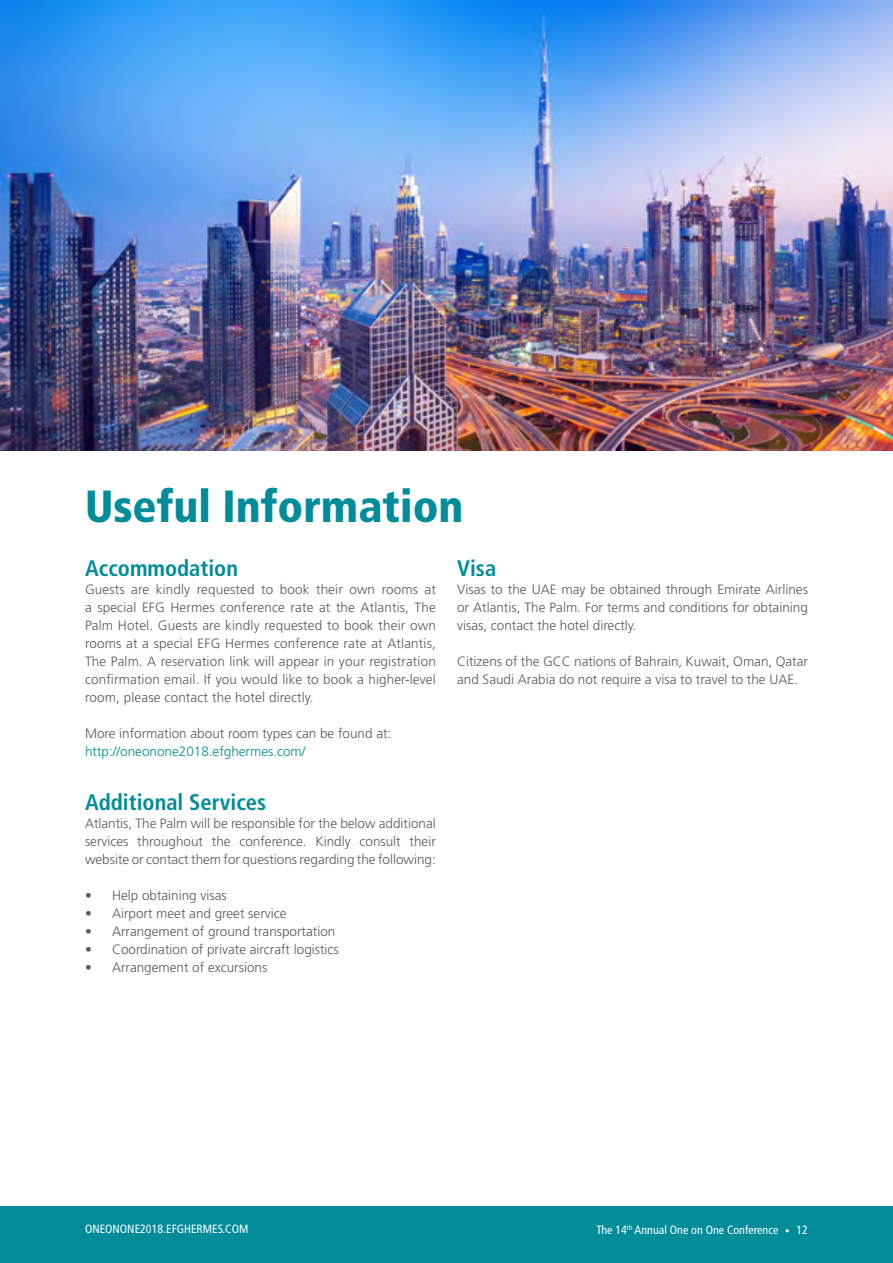
<style>
.page{position:relative;width:893px;height:1263px;background:#fff}
.page>*{position:absolute;margin:0;border:0;box-sizing:border-box;transform-origin:0 0}
.t1{font:900 condensed 45px "Frutiger LT Std";color:#008c99}
.t2{font:700 condensed 22.5px "Frutiger LT Std";color:#008c99}
.t3{font:300 13.5px/18px "Frutiger LT Std";color:#58595b;text-align:justify}
.t4{font:300 13.5px "Frutiger LT Std";color:#008c99}
.t5{font:condensed 12px "Frutiger LT Std";color:#fff}
.s1{font-weight:300;font-size:9px}
</style>
<div class="page">
<div style="left:0;top:1206px;width:893px;height:57px;background:#008c99"></div>
<img style="left:0;top:0;width:893px;height:450px">
<h1 class="t1" style="left:85px;top:479px;width:380px">Useful Information</h1>
<h2 class="t2" style="left:85px;top:555px;width:154px">Accommodation</h2>
<p class="t3" style="left:85px;top:581px;width:352px">Guests are kindly requested to book their own rooms at a special EFG Hermes conference rate at the Atlantis, The Palm Hotel. Guests are kindly requested to book their own rooms at a special EFG Hermes conference rate at Atlantis, The Palm. A reservation link will appear in your registration confirmation email. If you would like to book a higher-level room, please contact the hotel directly.</p>
<p class="t3" style="left:85px;top:725px;width:308px">More information about room types can be found at:</p>
<p class="t4" style="left:85px;top:744px;width:222px">http://oneonone2018.efghermes.com/</p>
<h2 class="t2" style="left:85px;top:789px;width:183px">Additional Services</h2>
<p class="t3" style="left:85px;top:815px;width:352px">Atlantis, The Palm will be responsible for the below additional services throughout the conference. Kindly consult their website or contact them for questions regarding the following:</p>
<p class="t3" style="left:85px;top:887px;width:143px">• Help obtaining visas</p>
<p class="t3" style="left:85px;top:905px;width:203px">• Airport meet and greet service</p>
<p class="t3" style="left:85px;top:923px;width:252px">• Arrangement of ground transportation</p>
<p class="t3" style="left:85px;top:941px;width:255px">• Coordination of private aircraft logistics</p>
<p class="t3" style="left:85px;top:959px;width:184px">• Arrangement of excursions</p>
<h2 class="t2" style="left:457px;top:555px;width:41px">Visa</h2>
<p class="t3" style="left:457px;top:581px;width:352px">Visas to the UAE may be obtained through Emirate Airlines or Atlantis, The Palm. For terms and conditions for obtaining visas, contact the hotel directly.</p>
<p class="t3" style="left:457px;top:653px;width:352px">Citizens of the GCC nations of Bahrain, Kuwait, Oman, Qatar and Saudi Arabia do not require a visa to travel to the UAE.</p>
<p class="t5" style="left:85px;top:1222px;width:156px">oneonone2018.efghermes.COM</p>
<p class="t5" style="left:597px;top:1223px;width:213px">The 14<sup>th</sup> Annual One on One Conference <span class="s1">•</span> 12</p>
</div>
